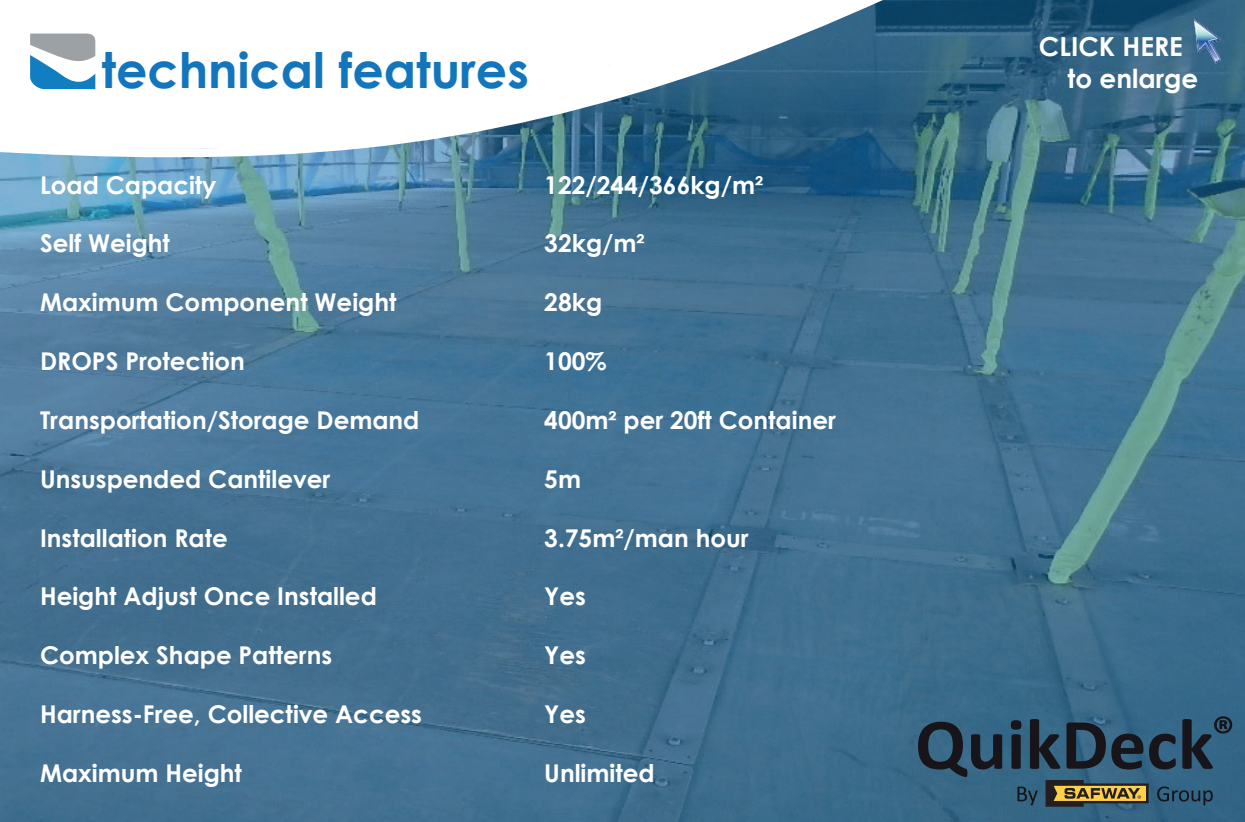
<style>
.page{position:relative;width:1245px;height:822px;background:#fff}
.page>*{position:absolute;margin:0;border:0;box-sizing:border-box;transform-origin:0 0}
.t1{font:700 49px "Century Gothic";color:#1376bc}
.t2{font:700 26.25px/31.5px "Century Gothic";color:#fff}
.t3{font:700 24.5px "Century Gothic";color:#fff}
</style>
<div class="page">
<img style="left:0;top:0;width:1244px;height:822px">
<svg style="left:0;top:0;width:893px;height:161px;background:#4f809e"></svg>
<svg style="left:1017px;top:786px;width:20px;height:19px"></svg>
<svg style="left:1156px;top:786px;width:56px;height:19px"></svg>
<svg style="left:1045px;top:780px;width:103px;height:26px;background:#72673d"></svg>
<svg style="left:918px;top:721px;width:84px;height:56px;background:#2a455a"></svg>
<svg style="left:1010px;top:720px;width:11px;height:49px"></svg>
<svg style="left:1029px;top:719px;width:31px;height:50px;background:#263c4e"></svg>
<svg style="left:1066px;top:722px;width:39px;height:46px;background:#243646"></svg>
<svg style="left:1111px;top:733px;width:64px;height:36px;background:#253b4d"></svg>
<svg style="left:1182px;top:716px;width:49px;height:53px;background:#28475e"></svg>
<svg style="left:0;top:0;width:871px;height:152px"></svg>
<svg style="left:30px;top:34px;width:65px;height:55px"></svg>
<svg style="left:38px;top:101px;width:71px;height:16px"></svg>
<svg style="left:169px;top:111px;width:34px;height:26px"></svg>
<img style="left:1193px;top:18px;width:27px;height:46px">
<img style="left:1193px;top:19px;width:27px;height:44px">
<h1 class="t1" style="left:101px;top:33px;width:429px">technical features</h1>
<p class="t3" style="left:40px;top:166px;width:178px">Load Capacity</p>
<p class="t3" style="left:544px;top:166px;width:220px">122/244/366kg/m²</p>
<p class="t3" style="left:40px;top:225px;width:131px">Self Weight</p>
<p class="t3" style="left:544px;top:225px;width:102px">32kg/m²</p>
<p class="t3" style="left:40px;top:284px;width:358px">Maximum Component Weight</p>
<p class="t3" style="left:544px;top:284px;width:59px">28kg</p>
<p class="t3" style="left:40px;top:342px;width:206px">DROPS Protection</p>
<p class="t3" style="left:544px;top:342px;width:64px">100%</p>
<p class="t3" style="left:40px;top:401px;width:381px">Transportation/Storage Demand</p>
<p class="t3" style="left:544px;top:401px;width:293px">400m² per 20ft Container</p>
<p class="t3" style="left:40px;top:460px;width:292px">Unsuspended Cantilever</p>
<p class="t3" style="left:544px;top:460px;width:38px">5m</p>
<p class="t3" style="left:40px;top:519px;width:189px">Installation Rate</p>
<p class="t3" style="left:544px;top:519px;width:206px">3.75m²/man hour</p>
<p class="t3" style="left:40px;top:578px;width:338px">Height Adjust Once Installed</p>
<p class="t3" style="left:544px;top:578px;width:43px">Yes</p>
<p class="t3" style="left:40px;top:636px;width:294px">Complex Shape Patterns</p>
<p class="t3" style="left:544px;top:636px;width:43px">Yes</p>
<p class="t3" style="left:40px;top:695px;width:383px">Harness-Free, Collective Access</p>
<p class="t3" style="left:544px;top:695px;width:43px">Yes</p>
<p class="t3" style="left:40px;top:754px;width:203px">Maximum Height</p>
<p class="t3" style="left:544px;top:754px;width:112px">Unlimited</p>
<p class="t2" style="left:1067px;top:30px;width:132px;text-indent:-29px">CLICK HERE to enlarge</p>
</div>
